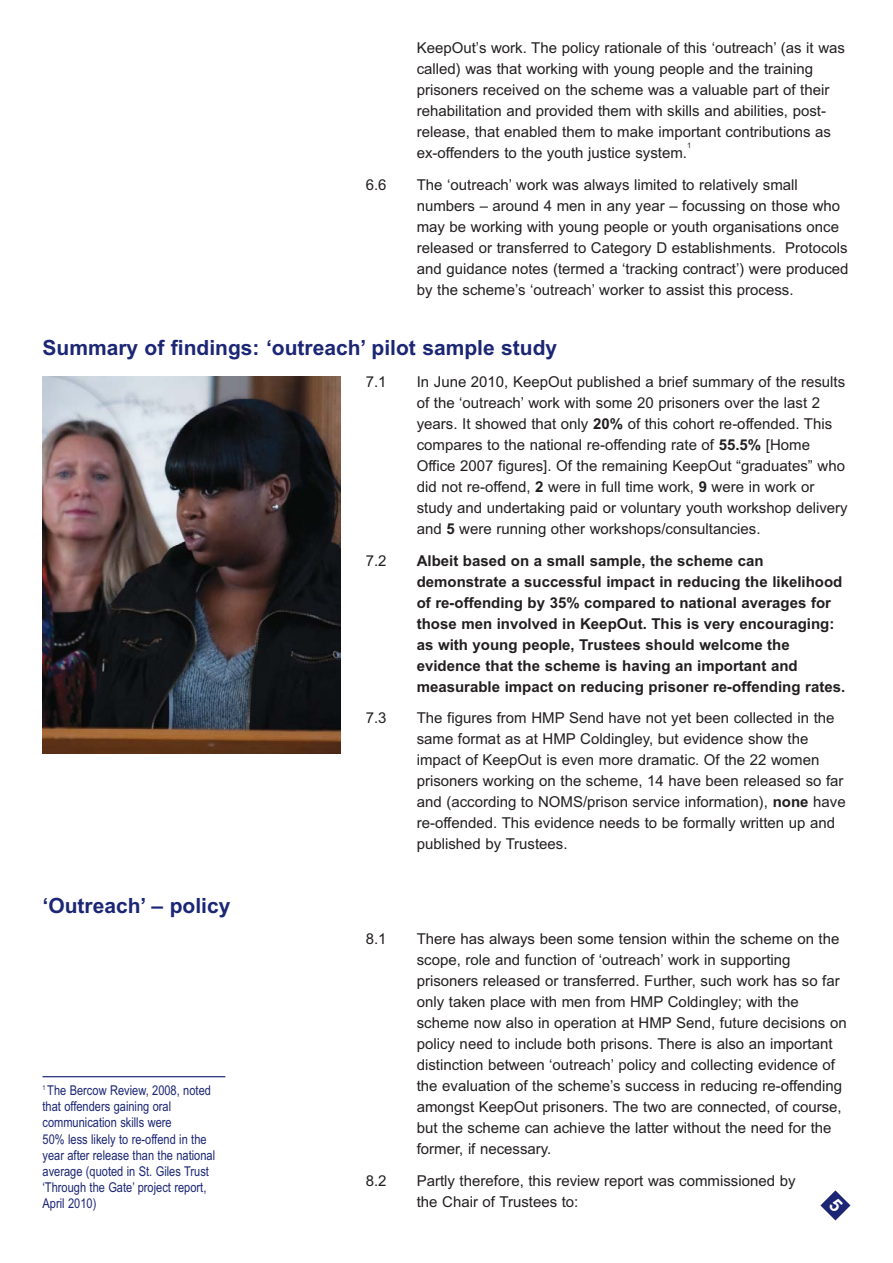
<style>
.page{position:relative;width:893px;height:1263px;background:#fff}
.page>*{position:absolute;margin:0;border:0;box-sizing:border-box;transform-origin:0 0}
.t1{font:700 21px "Arial";color:#1b2674}
.t2{font:15px/21px "Arial";color:#231f20}
.t3{font:700 15px/21px "Arial";color:#231f20}
.t4{font:13.5px/16.2px "Arial Narrow";color:#1b2674}
.t5{font:7.5px "Arial";color:#231f20}
.s1{font-weight:700}
</style>
<div class="page">
<hr style="left:43px;top:1076px;width:182px;height:1px;background:#1c2674">
<img style="left:43px;top:376px;width:297px;height:378px">
<svg style="left:820px;top:1190px;width:30px;height:30px"></svg>
<p class="t2" style="left:417px;top:39px;width:430px">KeepOut’s work. The policy rationale of this ‘outreach’ (as it was called) was that working with young people and the training prisoners received on the scheme was a valuable part of their rehabilitation and provided them with skills and abilities, post&shy;release, that enabled them to make important contributions as ex-offenders to the youth justice system.</p>
<p class="t5" style="left:687px;top:143px;width:6px">1</p>
<p class="t2" style="left:366px;top:176px;width:22px">6.6</p>
<p class="t2" style="left:417px;top:176px;width:433px">The ‘outreach’ work was always limited to relatively small numbers – around 4 men in any year – focussing on those who may be working with young people or youth organisations once released or transferred to Category D establishments. Protocols and guidance notes (termed a ‘tracking contract’) were produced by the scheme’s ‘outreach’ worker to assist this process.</p>
<h1 class="t1" style="left:43px;top:340px;width:516px">Summary of findings: ‘outreach’ pilot sample study</h1>
<p class="t2" style="left:366px;top:373px;width:22px">7.1</p>
<p class="t2" style="left:417px;top:373px;width:432px">In June 2010, KeepOut published a brief summary of the results of the ‘outreach’ work with some 20 prisoners over the last 2 years. It showed that only <span class="s1">20%</span> of this cohort re-offended. This compares to the national re-offending rate of <span class="s1">55.5%</span> [Home Office 2007 figures]. Of the remaining KeepOut “graduates” who did not re-offend, <span class="s1">2</span> were in full time work, <span class="s1">9</span> were in work or study and undertaking paid or voluntary youth workshop delivery and <span class="s1">5</span> were running other workshops/consultancies.</p>
<p class="t2" style="left:366px;top:551px;width:22px">7.2</p>
<p class="t3" style="left:417px;top:551px;width:430px">Albeit based on a small sample, the scheme can demonstrate a successful impact in reducing the likelihood of re-offending by 35% compared to national averages for those men involved in KeepOut. This is very encouraging: as with young people, Trustees should welcome the evidence that the scheme is having an important and measurable impact on reducing prisoner re-offending rates.</p>
<p class="t2" style="left:366px;top:709px;width:22px">7.3</p>
<p class="t2" style="left:417px;top:709px;width:430px">The figures from HMP Send have not yet been collected in the same format as at HMP Coldingley, but evidence show the impact of KeepOut is even more dramatic. Of the 22 women prisoners working on the scheme, 14 have been released so far and (according to NOMS/prison service information), <span class="s1">none</span> have re-offended. This evidence needs to be formally written up and published by Trustees.</p>
<h1 class="t1" style="left:43px;top:897px;width:189px">‘Outreach’ – policy</h1>
<p class="t4" style="left:43px;top:1083px;width:174px"><sup>1</sup> The Bercow Review, 2008, noted that offenders gaining oral communication skills were<br>50% less likely to re-offend in the year after release than the national average (quoted in St. Giles Trust ‘Through the Gate’ project report,<br>April 2010)</p>
<p class="t2" style="left:366px;top:930px;width:22px">8.1</p>
<p class="t2" style="left:417px;top:930px;width:431px">There has always been some tension within the scheme on the scope, role and function of ‘outreach’ work in supporting prisoners released or transferred. Further, such work has so far only taken place with men from HMP Coldingley; with the scheme now also in operation at HMP Send, future decisions on policy need to include both prisons. There is also an important distinction between ‘outreach’ policy and collecting evidence of the evaluation of the scheme’s success in reducing re-offending amongst KeepOut prisoners. The two are connected, of course, but the scheme can achieve the latter without the need for the former, if necessary.</p>
<p class="t2" style="left:366px;top:1171px;width:22px">8.2</p>
<p class="t2" style="left:417px;top:1171px;width:380px">Partly therefore, this review report was commissioned by the Chair of Trustees to:</p>
</div>
